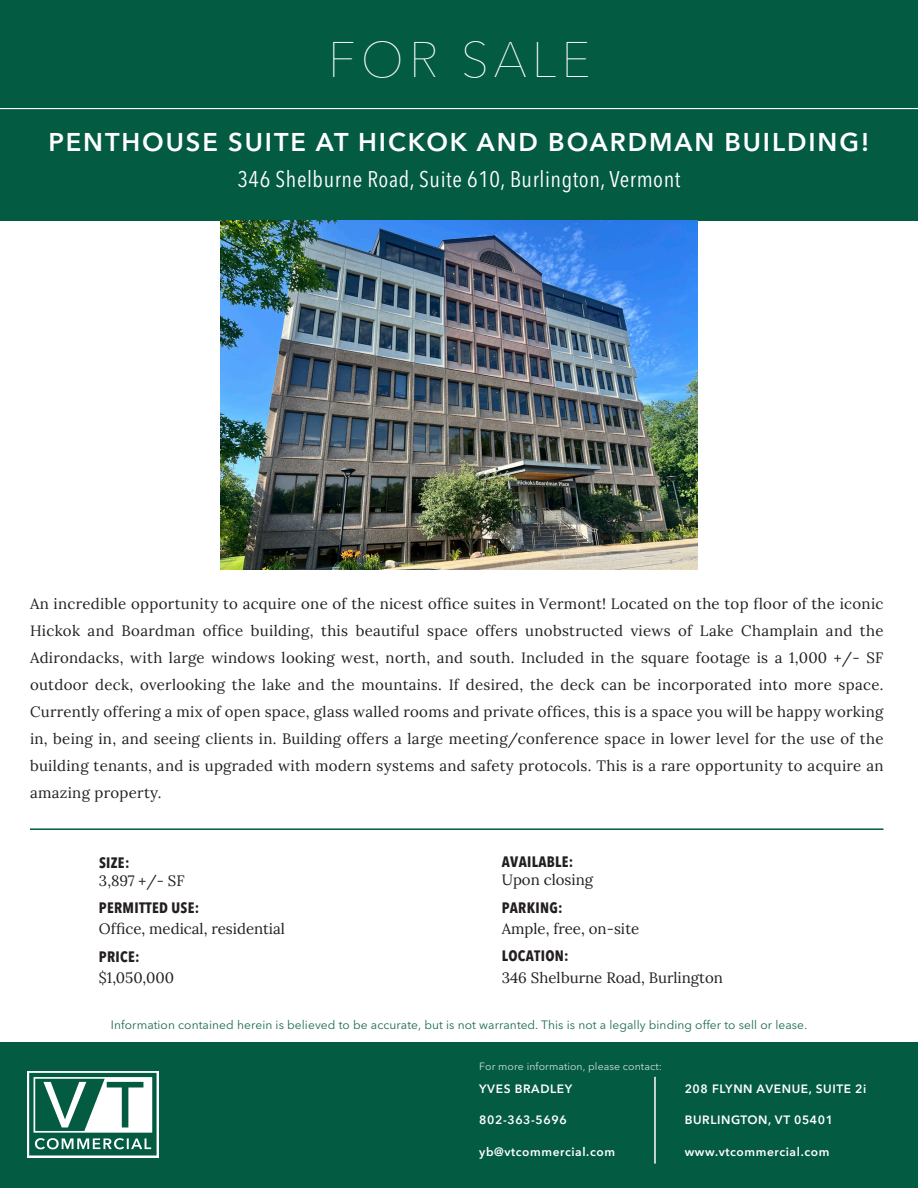
<style>
.page{position:relative;width:918px;height:1188px;background:#fff}
.page>*{position:absolute;margin:0;border:0;box-sizing:border-box;transform-origin:0 0}
.t1{font:100 49.5px "Avenir Next LT Pro";letter-spacing:.1em;color:#fff}
.t2{font:600 25.5px "Avenir Next LT Pro";letter-spacing:.075em;color:#fff}
.t3{font:condensed 22.5px "Avenir Next LT Pro";letter-spacing:.025em;color:#fff}
.t4{font:15px/27px "Lora";color:#231f20;text-align:justify}
.t5{font:700 condensed 15px "Avenir Next LT Pro";letter-spacing:.02em;color:#231f20}
.t6{font:12px "Avenir Next LT Pro";letter-spacing:.005em;color:#1c6b55}
.t7{font:600 12px "Avenir Next LT Pro";letter-spacing:.05em;color:#fff}
.t8{font:10.5px "Avenir Next LT Pro";letter-spacing:.005em;color:#cdded9}
</style>
<div class="page">
<div style="left:0;top:0;width:918px;height:221px;background:#035b42"></div>
<img style="left:220px;top:221px;width:478px;height:349px">
<hr style="left:0;top:108px;width:918px;height:1px;background:#fff">
<div style="left:0;top:1042px;width:918px;height:146px;background:#035b42"></div>
<svg style="left:27px;top:1071px;width:132px;height:87px"></svg>
<svg style="left:29px;top:1073px;width:128px;height:82px"></svg>
<hr style="left:654px;top:1077px;width:2px;height:87px;background:#fff">
<hr style="left:30px;top:828px;width:854px;height:2px;background:#035b42">
<h1 class="t1" style="left:328px;top:17px;width:264px">FOR SALE</h1>
<h2 class="t2" style="left:48px;top:127px;width:823px">PENTHOUSE SUITE AT HICKOK AND BOARDMAN BUILDING!</h2>
<h3 class="t3" style="left:237px;top:166px;width:445px">346 Shelburne Road, Suite 610, Burlington, Vermont</h3>
<p class="t4" style="left:30px;top:589px;width:855px">An incredible opportunity to acquire one of the nicest office suites in Vermont! Located on the top floor of the iconic Hickok and Boardman office building, this beautiful space offers unobstructed views of Lake Champlain and the Adirondacks, with large windows looking west, north, and south. Included in the square footage is a 1,000 +/- SF outdoor deck, overlooking the lake and the mountains. If desired, the deck can be incorporated into more space.<br>Currently offering a mix of open space, glass walled rooms and private offices, this is a space you will be happy working in, being in, and seeing clients in. Building offers a large meeting/conference space in lower level for the use of the building tenants, and is upgraded with modern systems and safety protocols. This is a rare opportunity to acquire an amazing property.</p>
<p class="t5" style="left:99px;top:854px;width:32px">SIZE:</p>
<p class="t4" style="left:99px;top:866px;width:87px">3,897 +/- SF</p>
<p class="t5" style="left:99px;top:899px;width:102px">PERMITTED USE:</p>
<p class="t4" style="left:99px;top:915px;width:187px">Office, medical, residential</p>
<p class="t5" style="left:99px;top:947px;width:42px">PRICE:</p>
<p class="t4" style="left:99px;top:963px;width:77px">$1,050,000</p>
<p class="t5" style="left:502px;top:853px;width:73px">AVAILABLE:</p>
<p class="t4" style="left:502px;top:866px;width:93px">Upon closing</p>
<p class="t5" style="left:502px;top:898px;width:62px">PARKING:</p>
<p class="t4" style="left:502px;top:914px;width:139px">Ample, free, on-site</p>
<p class="t5" style="left:502px;top:946px;width:69px">LOCATION:</p>
<p class="t4" style="left:502px;top:964px;width:223px">346 Shelburne Road, Burlington</p>
<p class="t6" style="left:111px;top:1015px;width:698px">Information contained herein is believed to be accurate, but is not warranted. This is not a legally binding offer to sell or lease.</p>
<p class="t8" style="left:479px;top:1058px;width:184px">For more information, please contact:</p>
<p class="t7" style="left:479px;top:1081px;width:94px">YVES BRADLEY</p>
<p class="t7" style="left:479px;top:1113px;width:89px">802-363-5696</p>
<p class="t7" style="left:479px;top:1144px;width:137px">yb@vtcommercial.com</p>
<p class="t7" style="left:685px;top:1081px;width:183px">208 FLYNN AVENUE, SUITE 2i</p>
<p class="t7" style="left:685px;top:1113px;width:150px">BURLINGTON, VT 05401</p>
<p class="t7" style="left:685px;top:1144px;width:146px">www.vtcommercial.com</p>
</div>
